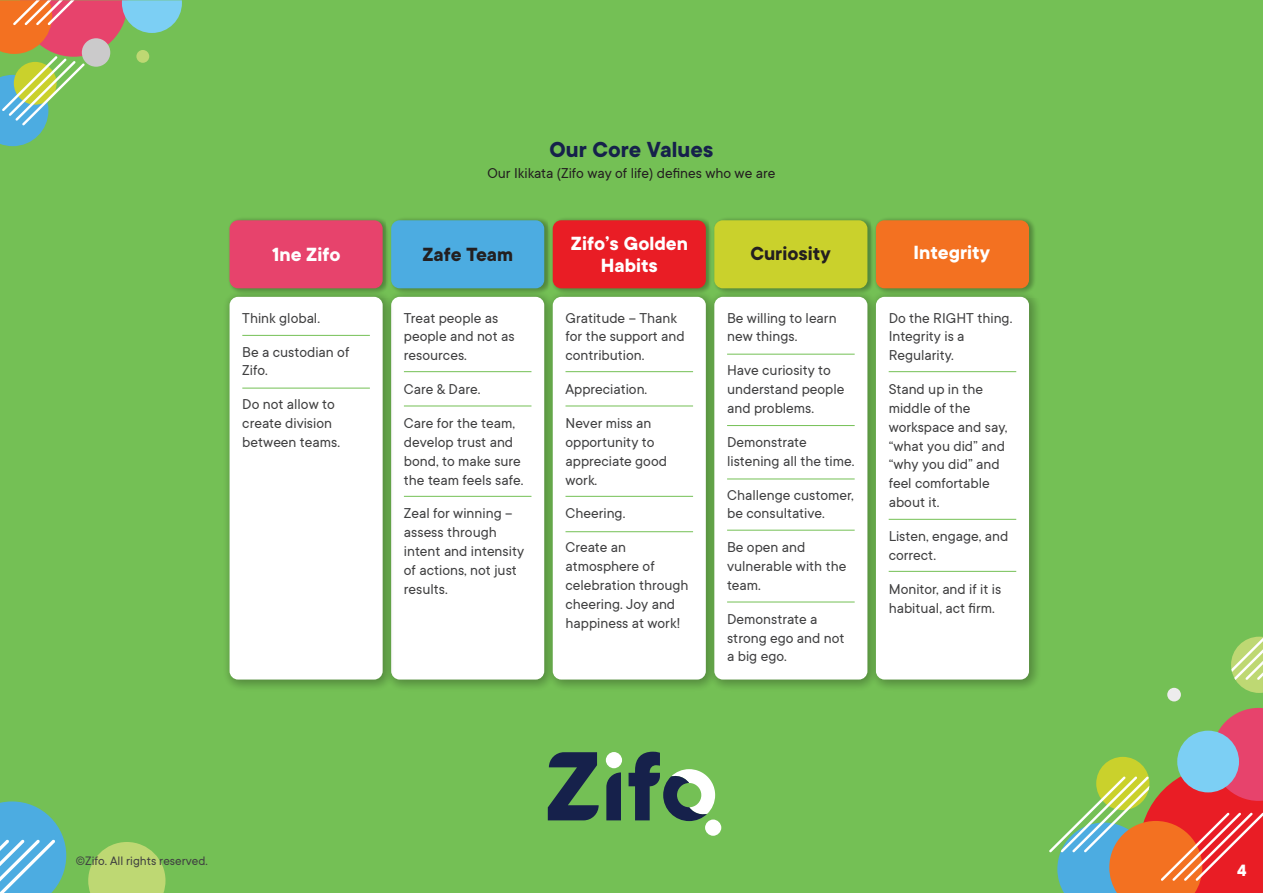
<style>
.page{position:relative;width:1263px;height:893px;background:#74c055}
.page>*{position:absolute;margin:0;border:0;box-sizing:border-box;transform-origin:0 0}
.t1{font:700 24px "TT Commons";color:#16214b}
.t2{font:700 21px/22.6px "TT Commons";color:#fff;text-align:center}
.t3{font:700 21px "TT Commons";color:#231f20}
.t4{font:700 18px "TT Commons";color:#fff}
.t5{font:15.75px/18.8px "TT Commons";color:#404041}
.t6{font:15.75px "TT Commons";color:#231f20}
.t7{font:13.5px "TT Commons";color:#404041}
</style>
<div class="page">
<svg style="left:548px;top:752px;width:51px;height:68px"></svg>
<svg style="left:606px;top:772px;width:15px;height:48px"></svg>
<div style="left:606px;top:752px;width:16px;height:16px;background:#fff;border-radius:50%"></div>
<div style="left:705px;top:819px;width:16px;height:17px;background:#fff;border-radius:50%"></div>
<svg style="left:628px;top:752px;width:87px;height:69px"></svg>
<div style="left:378px;top:284px;width:184px;height:413px;background:#231f20;opacity:.35"></div>
<div style="left:391px;top:297px;width:153px;height:382px;background:#fff;border-radius:9px"></div>
<div style="left:540px;top:284px;width:183px;height:413px;background:#231f20;opacity:.35"></div>
<div style="left:553px;top:297px;width:153px;height:382px;background:#fff;border-radius:9px"></div>
<div style="left:701px;top:284px;width:184px;height:413px;background:#231f20;opacity:.35"></div>
<div style="left:714px;top:297px;width:153px;height:382px;background:#fff;border-radius:9px"></div>
<div style="left:863px;top:284px;width:183px;height:413px;background:#231f20;opacity:.35"></div>
<div style="left:876px;top:297px;width:153px;height:382px;background:#fff;border-radius:9px"></div>
<div style="left:216px;top:284px;width:184px;height:413px;background:#231f20;opacity:.35"></div>
<div style="left:230px;top:297px;width:153px;height:382px;background:#fff;border-radius:9px"></div>
<div style="left:225px;top:216px;width:167px;height:81px;background:#231f20;opacity:.35"></div>
<div style="left:230px;top:220px;width:153px;height:68px;background:#e7436c;border-radius:9px"></div>
<div style="left:386px;top:216px;width:167px;height:81px;background:#231f20;opacity:.35"></div>
<div style="left:391px;top:220px;width:153px;height:68px;background:#4cace1;border-radius:9px"></div>
<div style="left:548px;top:216px;width:167px;height:81px;background:#231f20;opacity:.35"></div>
<div style="left:553px;top:220px;width:153px;height:68px;background:#e91d25;border-radius:9px"></div>
<div style="left:710px;top:216px;width:166px;height:81px;background:#231f20;opacity:.35"></div>
<div style="left:714px;top:220px;width:153px;height:68px;background:#cad12c;border-radius:9px"></div>
<div style="left:871px;top:216px;width:167px;height:81px;background:#231f20;opacity:.35"></div>
<div style="left:876px;top:220px;width:153px;height:68px;background:#f37121;border-radius:9px"></div>
<hr style="left:242px;top:335px;width:128px;height:1px;background:#74c055">
<hr style="left:242px;top:388px;width:128px;height:1px;background:#74c055">
<hr style="left:404px;top:371px;width:127px;height:1px;background:#74c055">
<hr style="left:404px;top:406px;width:127px;height:1px;background:#74c055">
<hr style="left:404px;top:496px;width:127px;height:1px;background:#74c055">
<hr style="left:565px;top:371px;width:128px;height:1px;background:#74c055">
<hr style="left:565px;top:406px;width:128px;height:1px;background:#74c055">
<hr style="left:565px;top:496px;width:128px;height:1px;background:#74c055">
<hr style="left:565px;top:531px;width:128px;height:1px;background:#74c055">
<hr style="left:727px;top:354px;width:128px;height:1px;background:#74c055">
<hr style="left:727px;top:425px;width:128px;height:1px;background:#74c055">
<hr style="left:727px;top:479px;width:128px;height:1px;background:#74c055">
<hr style="left:727px;top:530px;width:128px;height:1px;background:#74c055">
<hr style="left:727px;top:602px;width:128px;height:1px;background:#74c055">
<hr style="left:889px;top:371px;width:127px;height:1px;background:#74c055">
<hr style="left:889px;top:519px;width:127px;height:1px;background:#74c055">
<hr style="left:889px;top:571px;width:127px;height:1px;background:#74c055">
<svg style="left:0;top:0;width:182px;height:146px"></svg>
<svg style="left:0;top:801px;width:66px;height:92px;background:#61b6d0"></svg>
<svg style="left:88px;top:842px;width:77px;height:51px"></svg>
<div style="left:1167px;top:688px;width:14px;height:13px;background:#edeced;border-radius:50%"></div>
<svg style="left:1049px;top:708px;width:214px;height:185px"></svg>
<svg style="left:1231px;top:637px;width:32px;height:56px"></svg>
<h1 class="t1" style="left:549px;top:138px;width:165px">Our Core Values</h1>
<p class="t6" style="left:487px;top:165px;width:289px">Our Ikikata (Zifo way of life) defines who we are</p>
<h2 class="t2" style="left:571px;top:232px;width:118px">Zifo’s Golden<br>Habits</h2>
<h2 class="t2" style="left:272px;top:244px;width:70px">1ne Zifo</h2>
<h2 class="t3" style="left:423px;top:244px;width:92px">Zafe Team</h2>
<h2 class="t3" style="left:750px;top:243px;width:82px">Curiosity</h2>
<h2 class="t2" style="left:914px;top:242px;width:78px">Integrity</h2>
<p class="t5" style="left:242px;top:301px;width:109px;line-height:33.9px">Think global.<br>Be a custodian of</p>
<p class="t5" style="left:242px;top:354px;width:94px;line-height:33.9px">Zifo.<br>Do not allow to</p>
<p class="t5" style="left:242px;top:414px;width:99px">create division between teams.</p>
<p class="t5" style="left:404px;top:309px;width:112px">Treat people as people and not as resources.</p>
<p class="t5" style="left:404px;top:373px;width:113px;line-height:33.9px">Care &amp; Dare.<br>Care for the team,</p>
<p class="t5" style="left:404px;top:433px;width:121px">develop trust and bond, to make sure the team feels safe.</p>
<p class="t5" style="left:404px;top:504px;width:122px">Zeal for winning – assess through intent and intensity of actions, not just results.</p>
<p class="t5" style="left:565px;top:309px;width:121px">Gratitude – Thank for the support and contribution.</p>
<p class="t5" style="left:565px;top:373px;width:87px;line-height:33.9px">Appreciation.<br>Never miss an</p>
<p class="t5" style="left:565px;top:433px;width:103px">opportunity to appreciate good work.</p>
<p class="t5" style="left:565px;top:497px;width:62px;line-height:33.9px">Cheering.<br>Create an</p>
<p class="t5" style="left:565px;top:557px;width:125px">atmosphere of celebration through cheering. Joy and happiness at work!</p>
<p class="t5" style="left:727px;top:309px;width:111px">Be willing to learn new things.</p>
<p class="t5" style="left:727px;top:361px;width:119px">Have curiosity to understand people and problems.</p>
<p class="t5" style="left:727px;top:433px;width:129px">Demonstrate listening all the time.</p>
<p class="t5" style="left:727px;top:486px;width:128px">Challenge customer, be consultative.</p>
<p class="t5" style="left:727px;top:538px;width:121px">Be open and vulnerable with the team.</p>
<p class="t5" style="left:727px;top:610px;width:119px">Demonstrate a strong ego and not a big ego.</p>
<p class="t5" style="left:889px;top:309px;width:125px">Do the RIGHT thing.<br>Integrity is a<br>Regularity.</p>
<p class="t5" style="left:889px;top:380px;width:120px">Stand up in the middle of the workspace and say, “what you did” and “why you did” and feel comfortable about it.</p>
<p class="t5" style="left:889px;top:527px;width:121px">Listen, engage, and correct.</p>
<p class="t5" style="left:889px;top:580px;width:114px">Monitor, and if it is habitual, act firm.</p>
<p class="t7" style="left:76px;top:855px;width:133px">©Zifo. All rights reserved.</p>
<p class="t4" style="left:1237px;top:862px;width:11px">4</p>
</div>
